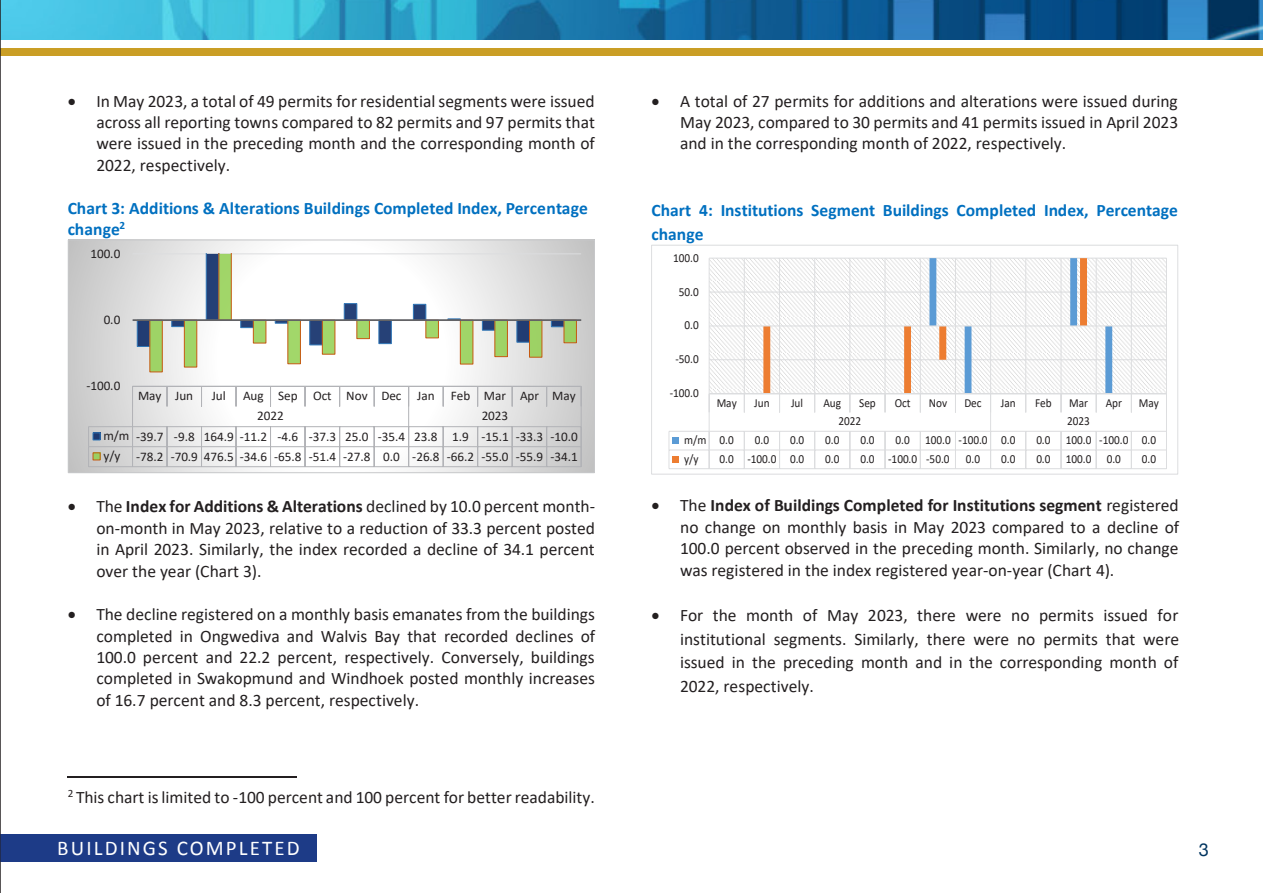
<style>
.page{position:relative;width:1263px;height:893px;background:#fff}
.page>*{position:absolute;margin:0;border:0;box-sizing:border-box;transform-origin:0 0}
.t1{font:21px "Calibri";letter-spacing:.1em;color:#fff}
.t2{font:18px "Helvetica Neue";color:#023560}
.t3{font:17.55px/21.3px "Calibri";color:#231f20;text-align:justify}
.t4{font:700 17.55px/21.1px "Calibri";letter-spacing:.005em;color:#0070c0}
.t5{font:13.2px/20.1px "Calibri";color:#231f20}
.t6{font:12.3px "Calibri";letter-spacing:-.005em;color:#231f20;scale:.92 1}
.s1{font-weight:700}
</style>
<div class="page">
<img style="left:1px;top:0;width:1262px;height:39px">
<div style="left:0;top:49px;width:1263px;height:7px;background:#ca9e25"></div>
<div style="left:0;top:834px;width:316px;height:27px;background:#1d3b87"></div>
<hr style="left:0;top:0;width:1px;height:893px;background:#231f20">
<hr style="left:68px;top:777px;width:229px;height:1px;background:#231f20">
<svg style="left:70px;top:242px;width:523px;height:229px"></svg>
<hr style="left:133px;top:253px;width:448px;height:1px;background:#dcdddf">
<svg style="left:136px;top:254px;width:13px;height:93px"></svg>
<svg style="left:149px;top:254px;width:428px;height:119px"></svg>
<hr style="left:133px;top:319px;width:448px;height:2px;background:#636366">
<hr style="left:133px;top:386px;width:448px;height:1px;background:#b2b3b7">
<svg style="left:167px;top:387px;width:1px;height:19px"></svg>
<svg style="left:201px;top:387px;width:1px;height:19px"></svg>
<svg style="left:236px;top:387px;width:1px;height:19px"></svg>
<svg style="left:270px;top:387px;width:1px;height:19px"></svg>
<svg style="left:305px;top:387px;width:1px;height:19px"></svg>
<svg style="left:339px;top:387px;width:1px;height:19px"></svg>
<svg style="left:374px;top:387px;width:1px;height:19px"></svg>
<svg style="left:443px;top:387px;width:1px;height:19px"></svg>
<svg style="left:477px;top:387px;width:1px;height:19px"></svg>
<svg style="left:512px;top:387px;width:1px;height:19px"></svg>
<svg style="left:546px;top:387px;width:1px;height:19px"></svg>
<hr style="left:89px;top:426px;width:492px;height:1px;background:#b2b3b7">
<div style="left:93px;top:433px;width:7px;height:7px;background:#1e3970"></div>
<div style="left:93px;top:432px;width:8px;height:8px;border:1px solid #2e75b6"></div>
<hr style="left:89px;top:446px;width:492px;height:1px;background:#b2b3b7">
<svg style="left:88px;top:427px;width:1px;height:40px"></svg>
<hr style="left:89px;top:466px;width:492px;height:1px;background:#b2b3b7">
<svg style="left:132px;top:386px;width:1px;height:80px"></svg>
<svg style="left:167px;top:427px;width:1px;height:39px"></svg>
<svg style="left:201px;top:427px;width:1px;height:39px"></svg>
<svg style="left:236px;top:427px;width:1px;height:39px"></svg>
<svg style="left:270px;top:427px;width:1px;height:39px"></svg>
<svg style="left:305px;top:427px;width:1px;height:39px"></svg>
<svg style="left:339px;top:427px;width:1px;height:39px"></svg>
<svg style="left:374px;top:427px;width:1px;height:39px"></svg>
<svg style="left:408px;top:387px;width:1px;height:79px"></svg>
<svg style="left:443px;top:427px;width:1px;height:39px"></svg>
<svg style="left:477px;top:427px;width:1px;height:39px"></svg>
<svg style="left:512px;top:427px;width:1px;height:39px"></svg>
<svg style="left:546px;top:427px;width:1px;height:39px"></svg>
<svg style="left:581px;top:386px;width:1px;height:81px"></svg>
<div style="left:93px;top:453px;width:7px;height:7px;background:#9acf62"></div>
<div style="left:93px;top:452px;width:8px;height:8px;border:1px solid #c55a11"></div>
<div style="left:68px;top:240px;width:527px;height:233px;border:1px solid #c7c8ca"></div>
<svg style="left:710px;top:259px;width:456px;height:134px"></svg>
<hr style="left:709px;top:359px;width:457px;height:1px;background:#dcdddf">
<hr style="left:709px;top:292px;width:457px;height:1px;background:#dcdddf">
<hr style="left:709px;top:258px;width:457px;height:1px;background:#dcdddf">
<hr style="left:709px;top:258px;width:1px;height:136px;background:#dcdddf">
<hr style="left:744px;top:258px;width:1px;height:136px;background:#dcdddf">
<hr style="left:1131px;top:258px;width:1px;height:136px;background:#dcdddf">
<hr style="left:1166px;top:258px;width:1px;height:136px;background:#dcdddf">
<hr style="left:709px;top:326px;width:457px;height:1px;background:#dcdddf">
<hr style="left:709px;top:393px;width:457px;height:1px;background:#dcdddf">
<svg style="left:744px;top:394px;width:1px;height:18px"></svg>
<svg style="left:1131px;top:394px;width:1px;height:18px"></svg>
<hr style="left:669px;top:431px;width:497px;height:1px;background:#dcdddf">
<hr style="left:669px;top:450px;width:497px;height:1px;background:#dcdddf">
<hr style="left:669px;top:468px;width:497px;height:1px;background:#dcdddf">
<svg style="left:709px;top:394px;width:1px;height:74px"></svg>
<svg style="left:744px;top:432px;width:1px;height:36px"></svg>
<svg style="left:763px;top:258px;width:349px;height:210px"></svg>
<svg style="left:1131px;top:432px;width:1px;height:36px"></svg>
<svg style="left:1166px;top:394px;width:1px;height:75px"></svg>
<svg style="left:668px;top:431px;width:11px;height:38px"></svg>
<div style="left:651px;top:245px;width:527px;height:230px;border:1px solid #dcdddf"></div>
<p class="t3" style="left:96px;top:90px;width:500px;text-indent:-29px">• In May 2023, a total of 49 permits for residential segments were issued across all reporting towns compared to 82 permits and 97 permits that were issued in the preceding month and the corresponding month of 2022, respectively.</p>
<p class="t4" style="left:68px;top:197px;width:521px">Chart 3: Additions &amp; Alterations Buildings Completed Index, Percentage change<sup>2</sup></p>
<p class="t5" style="left:90px;top:243px;width:31px">100.0</p>
<p class="t5" style="left:104px;top:309px;width:18px">0.0</p>
<p class="t5" style="left:86px;top:375px;width:36px">-100.0</p>
<p class="t5" style="left:138px;top:385px;width:57px">May Jun</p>
<p class="t5" style="left:212px;top:385px;width:16px">Jul</p>
<p class="t5" style="left:257px;top:385px;width:320px;text-indent:-14px">Aug Sep Oct Nov Dec Jan Feb Mar Apr May<br>2022</p>
<p class="t5" style="left:103px;top:406px;width:476px;text-indent:378px">2023<br>m/m -39.7 -9.8 164.9 -11.2 -4.6 -37.3 25.0 -35.4 23.8 1.9 -15.1 -33.3 -10.0 y/y -78.2 -70.9 476.5 -34.6 -65.8 -51.4 -27.8 0.0 -26.8 -66.2 -55.0 -55.9 -34.1</p>
<p class="t3" style="left:96px;top:495px;width:500px;text-indent:-29px">• The <span class="s1">Index for Additions &amp; Alterations</span> declined by 10.0 percent month&shy;on-month in May 2023, relative to a reduction of 33.3 percent posted in April 2023. Similarly, the index recorded a decline of 34.1 percent over the year (Chart 3).</p>
<p class="t3" style="left:96px;top:603px;width:500px;text-indent:-29px">• The decline registered on a monthly basis emanates from the buildings completed in Ongwediva and Walvis Bay that recorded declines of 100.0 percent and 22.2 percent, respectively. Conversely, buildings completed in Swakopmund and Windhoek posted monthly increases of 16.7 percent and 8.3 percent, respectively.</p>
<p class="t3" style="left:68px;top:786px;width:529px"><sup>2</sup> This chart is limited to -100 percent and 100 percent for better readability.</p>
<p class="t3" style="left:680px;top:90px;width:500px;text-indent:-29px">• A total of 27 permits for additions and alterations were issued during May 2023, compared to 30 permits and 41 permits issued in April 2023 and in the corresponding month of 2022, respectively.</p>
<p class="t4" style="left:651px;top:198px;width:528px;line-height:23.9px">Chart 4: Institutions Segment Buildings Completed Index, Percentage change</p>
<p class="t6" style="left:673px;top:249px;width:29px">100.0</p>
<p class="t6" style="left:679px;top:283px;width:23px">50.0</p>
<p class="t6" style="left:684px;top:317px;width:17px">0.0</p>
<p class="t6" style="left:675px;top:351px;width:27px">-50.0</p>
<p class="t6" style="left:670px;top:384px;width:33px">-100.0</p>
<p class="t6" style="left:717px;top:394px;width:23px">May</p>
<p class="t6" style="left:754px;top:394px;width:18px">Jun</p>
<p class="t6" style="left:791px;top:394px;width:15px">Jul</p>
<p class="t6" style="left:823px;top:394px;width:21px">Aug</p>
<p class="t6" style="left:859px;top:394px;width:20px">Sep</p>
<p class="t6" style="left:895px;top:394px;width:19px">Oct</p>
<p class="t6" style="left:929px;top:394px;width:21px">Nov</p>
<p class="t6" style="left:964px;top:394px;width:20px">Dec</p>
<p class="t6" style="left:1001px;top:394px;width:18px">Jan</p>
<p class="t6" style="left:1035px;top:394px;width:20px">Feb</p>
<p class="t6" style="left:1069px;top:394px;width:22px">Mar</p>
<p class="t6" style="left:1106px;top:394px;width:19px">Apr</p>
<p class="t6" style="left:1139px;top:394px;width:23px">May</p>
<p class="t6" style="left:838px;top:413px;width:26px">2022</p>
<p class="t6" style="left:1067px;top:413px;width:26px">2023</p>
<p class="t6" style="left:684px;top:431px;width:56px">m/m 0.0</p>
<p class="t6" style="left:755px;top:431px;width:17px">0.0</p>
<p class="t6" style="left:790px;top:431px;width:17px">0.0</p>
<p class="t6" style="left:825px;top:431px;width:17px">0.0</p>
<p class="t6" style="left:860px;top:431px;width:17px">0.0</p>
<p class="t6" style="left:895px;top:431px;width:132px">0.0 100.0 -100.0 0.0</p>
<p class="t6" style="left:1036px;top:431px;width:132px">0.0 100.0 -100.0 0.0</p>
<p class="t6" style="left:684px;top:450px;width:17px">y/y</p>
<p class="t6" style="left:720px;top:450px;width:94px">0.0 -100.0 0.0</p>
<p class="t6" style="left:825px;top:450px;width:17px">0.0</p>
<p class="t6" style="left:860px;top:450px;width:98px">0.0 -100.0 -50.0</p>
<p class="t6" style="left:966px;top:450px;width:17px">0.0</p>
<p class="t6" style="left:1001px;top:450px;width:17px">0.0</p>
<p class="t6" style="left:1036px;top:450px;width:94px">0.0 100.0 0.0</p>
<p class="t6" style="left:1142px;top:450px;width:17px">0.0</p>
<p class="t3" style="left:680px;top:494px;width:501px;text-indent:-29px">• The <span class="s1">Index of Buildings Completed for Institutions segment</span> registered no change on monthly basis in May 2023 compared to a decline of 100.0 percent observed in the preceding month. Similarly, no change was registered in the index registered year-on-year (Chart 4).</p>
<p class="t3" style="left:680px;top:602px;width:500px;line-height:23.9px;text-indent:-29px">• For the month of May 2023, there were no permits issued for institutional segments. Similarly, there were no permits that were issued in the preceding month and in the corresponding month of 2022, respectively.</p>
<p class="t1" style="left:57px;top:833px;width:244px">BUILDINGS COMPLETED</p>
<p class="t2" style="left:1199px;top:837px;width:12px">3</p>
</div>
